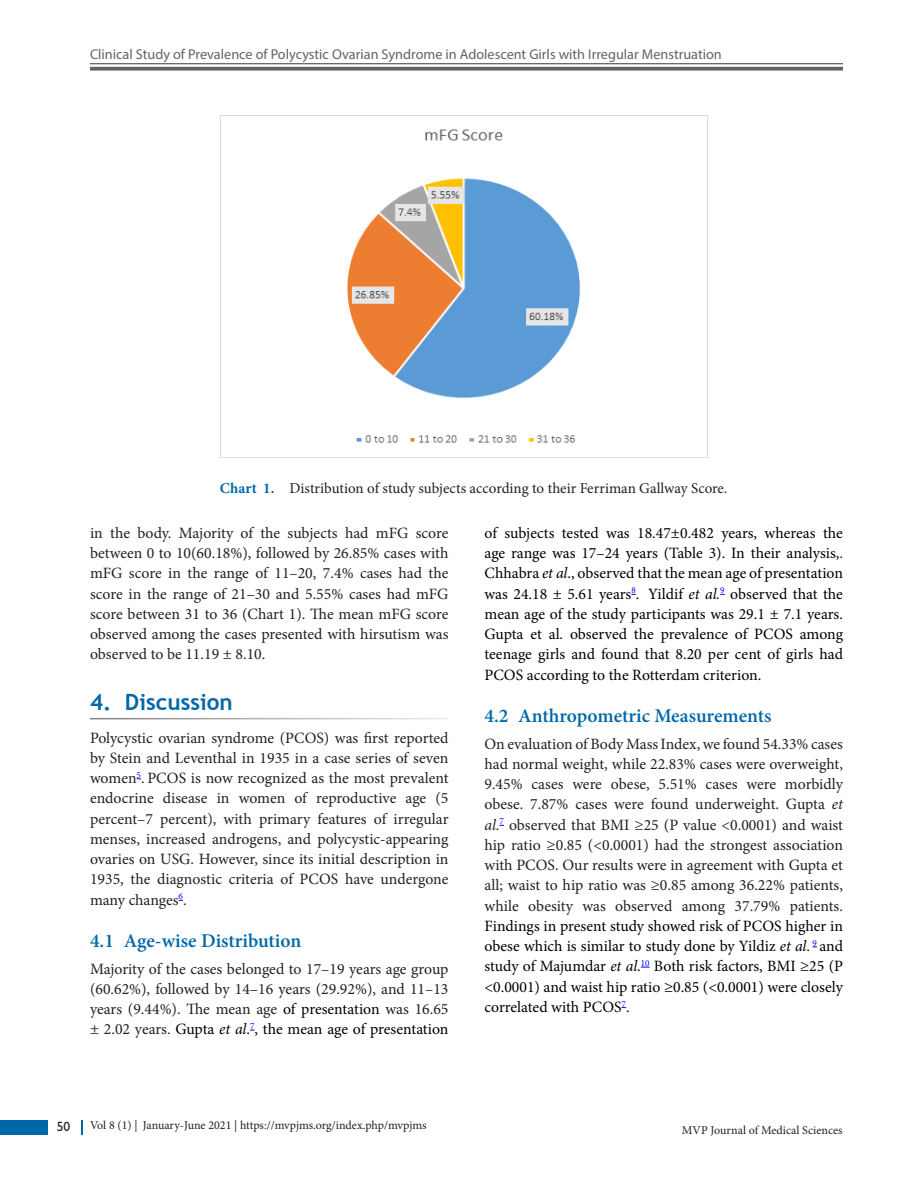
<style>
.page{position:relative;width:918px;height:1188px;background:#fff}
.page>*{position:absolute;margin:0;border:0;box-sizing:border-box;transform-origin:0 0}
.t1{font:700 22.5px "Trebuchet MS";color:#0068a9}
.t2{font:600 19.5px "Minion Pro";color:#0068a9}
.Text_Ind{font:15.75px/20.2px "Minion Pro";color:#231f20;text-align:justify}
.Text_Ind-2{font:15.75px/20.2px "Minion Pro";color:#000;text-align:justify}
.Fig_cap{font:15px "Minion Pro";color:#231f20}
.t3{font:14.25px "Myriad Pro";color:#636366}
.t4{font:13.5px "Gill Sans";color:#231f20}
.t5{font:12px "Minion Pro";color:#231f20}
.s1{font-weight:700;color:#0068a9}
.s2{color:#000}
.s3{font-style:italic;color:#000}
.s4{color:#231f20}
.s5{font-style:italic}
</style>
<div class="page">
<hr style="left:90px;top:63px;width:753px;height:1px;background:#636366">
<svg style="left:90px;top:67px;width:753px;height:4px;background:#737376"></svg>
<div style="left:0;top:1120px;width:47px;height:15px;background:#0068a9"></div>
<svg style="left:81px;top:1120px;width:1px;height:15px"></svg>
<img style="left:220px;top:116px;width:487px;height:342px">
<p class="t3" style="left:90px;top:45px;width:633px">Clinical Study of Prevalence of Polycystic Ovarian Syndrome in Adolescent Girls with Irregular Menstruation</p>
<p class="Fig_cap" style="left:220px;top:478px;width:509px"><span class="s1">Chart 1.</span> Distribution of study subjects according to their Ferriman Gallway Score.</p>
<p class="Text_Ind" style="left:90px;top:523px;width:360px">in the body. Majority of the subjects had mFG score between 0 to 10(60.18%), followed by 26.85% cases with mFG score in the range of 11–20, 7.4% cases had the score in the range of 21–30 and 5.55% cases had mFG score between 31 to 36 (Chart 1). The mean mFG score observed among the cases presented with hirsutism was observed to be 11.19 ± 8.10.</p>
<h1 class="t1" style="left:90px;top:688px;width:144px">4. Discussion</h1>
<p class="Text_Ind" style="left:90px;top:728px;width:360px">Polycystic ovarian syndrome (PCOS) was first reported by Stein and Leventhal in 1935 in a case series of seven women<sup>5</sup>. PCOS is now recognized as the most prevalent endocrine disease in women of reproductive age (5 percent–7 percent), with primary features of irregular menses, increased androgens, and polycystic-appearing ovaries on USG. However, since its initial description in 1935, the diagnostic criteria of PCOS have undergone many changes<sup>6</sup>.</p>
<h2 class="t2" style="left:90px;top:928px;width:213px">4.1 Age-wise Distribution</h2>
<p class="Text_Ind" style="left:90px;top:959px;width:360px">Majority of the cases belonged to 17–19 years age group (60.62%), followed by 14–16 years (29.92%), and 11–13 years (9.44%). The mean age <span class="s2">of presentation</span> was 16.65 ± 2.02 years. <span class="s2">Gupta</span> <span class="s3">et al</span><span class="s2">.</span><sup>7</sup><span class="s2">, the mean age of presentation</span></p>
<p class="t4" style="left:57px;top:1119px;width:15px">50</p>
<p class="t5" style="left:90px;top:1117px;width:338px">Vol 8 (1) | January-June 2021 | https://mvpjms.org/index.php/mvpjms</p>
<p class="Text_Ind-2" style="left:484px;top:523px;width:360px">of subjects tested was 18.47±0.482 years, whereas the age range was 17–24 years (Table 3). In their analysis,<span class="s4">.<br></span>Chhabra <span class="s5">et al</span>., observed that the mean age of presentation was 24.18 ± 5.61 years<sup>8</sup>. Yildif <span class="s5">et al.</span><sup>9</sup> observed that the mean age of the study participants was 29.1 ± 7.1 years.<br>Gupta et al. observed the prevalence of PCOS among teenage girls and found that 8.20 per cent of girls had PCOS according to the Rotterdam criterion.</p>
<h2 class="t2" style="left:484px;top:703px;width:289px">4.2 Anthropometric Measurements</h2>
<p class="Text_Ind" style="left:484px;top:734px;width:360px">On evaluation of Body Mass Index, we found 54.33% cases had normal weight, while 22.83% cases were overweight, 9.45% cases were obese, 5.51% cases were morbidly obese. 7.87% cases were found underweight. Gupta <span class="s5">et al</span>.<sup>7</sup> observed that BMI ≥25 (P value &lt;0.0001) and waist hip ratio ≥0.85 (&lt;0.0001) had the strongest association with PCOS. Our results were in agreement with Gupta et all; waist to hip ratio was ≥0.85 among 36.22% patients, while obesity was observed among 37.79% patients.<br><span class="s2">Findings in present study showed risk of PCOS higher in obese which is similar to study done by Yildiz</span> <span class="s3">et al</span><span class="s2">.</span> <sup>9</sup> <span class="s2">and study of Majumdar</span> <span class="s3">et al</span><span class="s2">.</span><sup>10</sup> <span class="s2">Both risk factors, BMI ≥25 (P &lt;0.0001) and waist hip ratio ≥0.85 (&lt;0.0001) were closely correlated with PCOS</span><sup>7</sup><span class="s2">.</span></p>
<p class="t5" style="left:682px;top:1123px;width:162px">MVP Journal of Medical Sciences</p>
</div>
